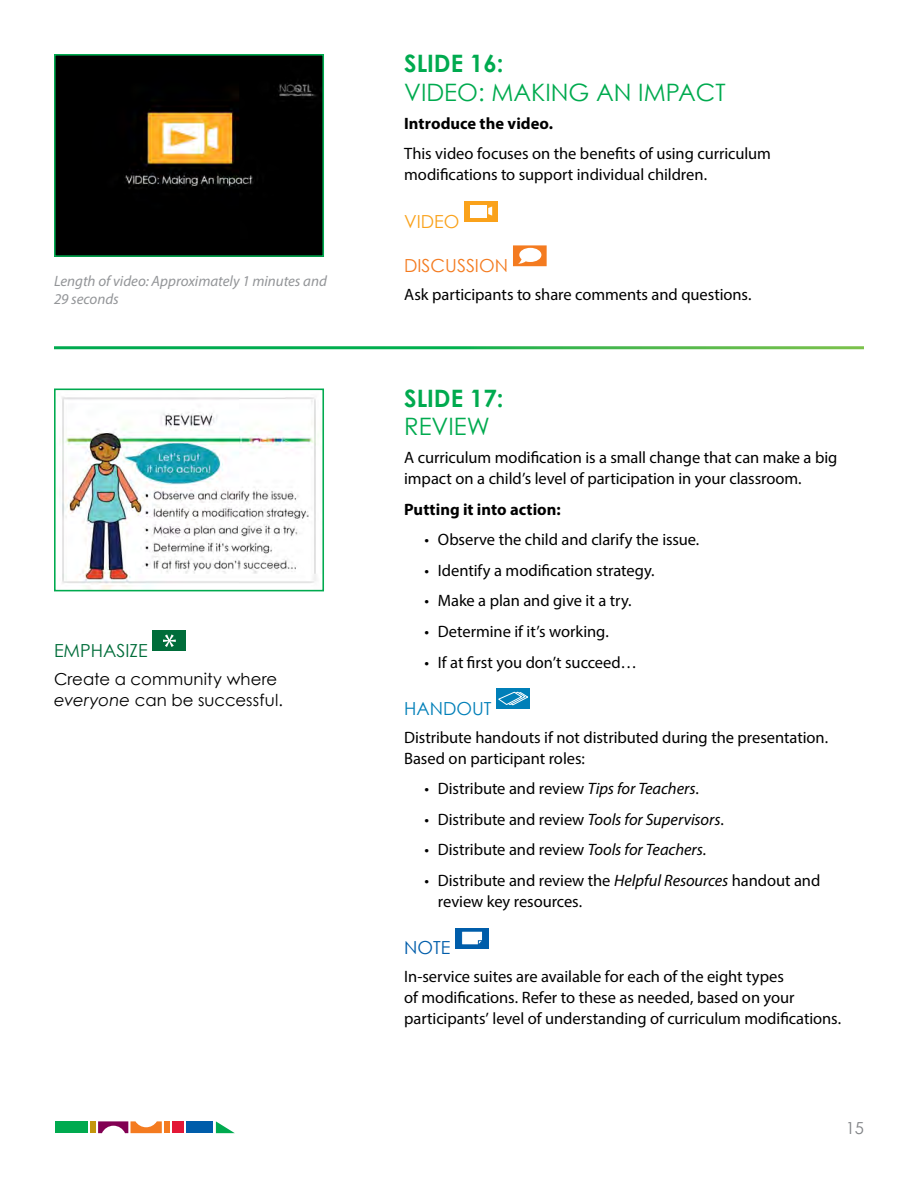
<style>
.page{position:relative;width:918px;height:1188px;background:#fff}
.page>*{position:absolute;margin:0;border:0;box-sizing:border-box;transform-origin:0 0}
.t1{font:24px/28.8px "Century Gothic";color:#00aa4f}
.t2{font:700 24px/28.8px "Century Gothic";color:#00aa4f}
.Discussion_Header{font:18px "Century Gothic";color:#f47b20}
.Emphasize_header{font:18px "Century Gothic";color:#006d3a}
.Handout_Header{font:18px "Century Gothic";color:#007fb8}
.Video_Header{font:18px "Century Gothic";color:#faa21b}
.Note_Header{font:18px "Century Gothic";color:#005daa}
.body{font:16.5px/21px "Myriad Pro";letter-spacing:-.005em;color:#000}
.body-2{font:16.5px/21px "Century Gothic";letter-spacing:.005em;color:#000}
.body-3{font:700 16.5px "Myriad Pro";color:#000}
.t3{font:16.5px "Century Gothic";color:#808285}
.body-4{font:italic 15px/18px "Myriad Pro";letter-spacing:-.005em;color:#939598}
.s1{font-style:italic}
.s2{font-weight:700}
.s3{font-weight:400}
</style>
<div class="page">
<div style="left:55px;top:1121px;width:33px;height:12px;background:#00aa4f"></div>
<svg style="left:98px;top:1121px;width:64px;height:12px"></svg>
<div style="left:165px;top:1121px;width:5px;height:12px;background:#f47b20"></div>
<div style="left:186px;top:1121px;width:27px;height:12px;background:#005daa"></div>
<svg style="left:216px;top:1121px;width:19px;height:12px"></svg>
<div style="left:173px;top:1121px;width:11px;height:12px;background:#e31837"></div>
<div style="left:90px;top:1121px;width:6px;height:12px;background:#c4960c"></div>
<div style="left:465px;top:201px;width:33px;height:21px;background:#faa21b"></div>
<div style="left:471px;top:205px;width:16px;height:12px;background:#fff"></div>
<svg style="left:488px;top:207px;width:4px;height:9px"></svg>
<svg style="left:513px;top:245px;width:34px;height:21px"></svg>
<img style="left:57px;top:57px;width:264px;height:197px">
<div style="left:54px;top:54px;width:270px;height:203px;border:2px solid #00aa4f"></div>
<div style="left:497px;top:688px;width:33px;height:21px;background:#007fb8"></div>
<svg style="left:498px;top:691px;width:30px;height:15px"></svg>
<div style="left:455px;top:928px;width:34px;height:20px;background:#005daa"></div>
<svg style="left:462px;top:931px;width:20px;height:14px"></svg>
<img style="left:59px;top:397px;width:258px;height:191px">
<div style="left:54px;top:389px;width:270px;height:202px;border:2px solid #00aa4f"></div>
<div style="left:153px;top:630px;width:33px;height:21px;background:#006d3a"></div>
<svg style="left:163px;top:634px;width:13px;height:13px"></svg>
<p class="body-4" style="left:54px;top:272px;width:274px">Length of video: Approximately 1 minutes and<br>29 seconds</p>
<p class="Emphasize_header" style="left:54px;top:640px;width:95px">EMPHASIZE</p>
<p class="body-2" style="left:54px;top:668px;width:230px">Create a community where <span class="s1">everyone</span> can be successful.</p>
<p class="t1" style="left:404px;top:49px;width:323px"><span class="s2">SLIDE 16:<br></span>VIDEO: MAKING AN IMPACT</p>
<p class="body-3" style="left:404px;top:112px;width:151px">Introduce the video.</p>
<p class="body" style="left:404px;top:143px;width:368px">This video focuses on the benefits of using curriculum modifications to support individual children.</p>
<p class="Video_Header" style="left:404px;top:210px;width:57px">VIDEO</p>
<p class="Discussion_Header" style="left:404px;top:255px;width:105px">DISCUSSION</p>
<p class="body" style="left:404px;top:284px;width:349px">Ask participants to share comments and questions.</p>
<p class="t2" style="left:404px;top:383px;width:101px">SLIDE 17:<br><span class="s3">REVIEW</span></p>
<p class="body" style="left:404px;top:447px;width:435px">A curriculum modification is a small change that can make a big impact on a child’s level of participation in your classroom.</p>
<p class="body-3" style="left:404px;top:498px;width:158px">Putting it into action:</p>
<p class="body" style="left:424px;top:529px;width:276px">• Observe the child and clarify the issue.</p>
<p class="body" style="left:424px;top:560px;width:232px">• Identify a modification strategy.</p>
<p class="body" style="left:424px;top:590px;width:209px">• Make a plan and give it a try.</p>
<p class="body" style="left:424px;top:621px;width:186px">• Determine if it’s working.</p>
<p class="body" style="left:424px;top:651px;width:214px">• If at first you don’t succeed…</p>
<p class="Handout_Header" style="left:404px;top:697px;width:89px">HANDOUT</p>
<p class="body" style="left:404px;top:726px;width:425px">Distribute handouts if not distributed during the presentation.<br>Based on participant roles:</p>
<p class="body" style="left:424px;top:778px;width:276px">• Distribute and review <span class="s1">Tips for Teachers</span>.</p>
<p class="body" style="left:424px;top:809px;width:301px">• Distribute and review <span class="s1">Tools for Supervisors</span>.</p>
<p class="body" style="left:424px;top:839px;width:284px">• Distribute and review <span class="s1">Tools for Teachers.</span></p>
<p class="body" style="left:438px;top:870px;width:384px;text-indent:-13px">• Distribute and review the <span class="s1">Helpful Resources</span> handout and review key resources.</p>
<p class="Note_Header" style="left:404px;top:937px;width:48px">NOTE</p>
<p class="body" style="left:404px;top:966px;width:439px">In-service suites are available for each of the eight types<br>of modifications. Refer to these as needed, based on your participants’ level of understanding of curriculum modifications.</p>
<p class="t3" style="left:846px;top:1118px;width:20px">15</p>
</div>
